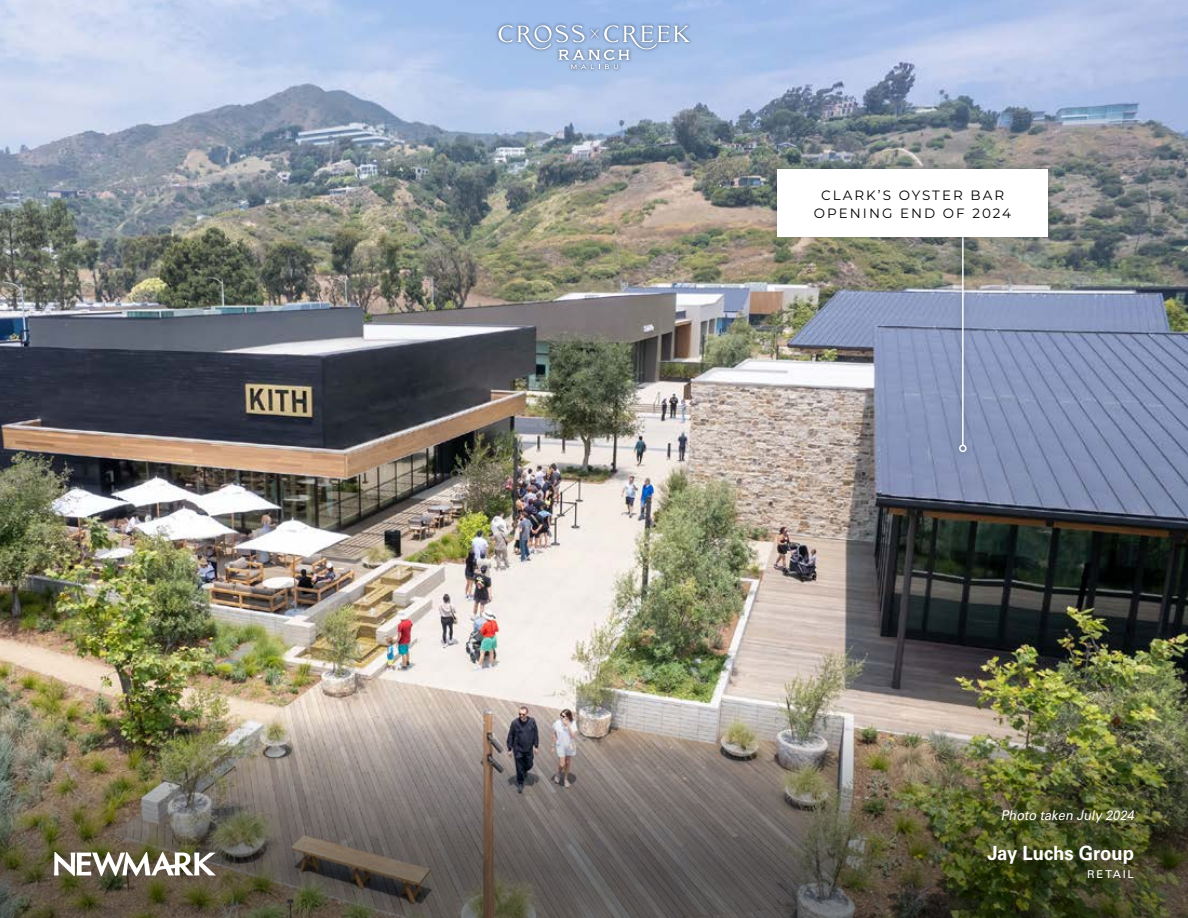
<style>
.page{position:relative;width:1188px;height:918px;background:#fff}
.page>*{position:absolute;margin:0;border:0;box-sizing:border-box;transform-origin:0 0}
.t1{font:700 19.5px "Univers LT Pro 65";color:#fff;scale:.95 1}
.t2{font:13.5px/18px "Montserrat";letter-spacing:.15em;color:#000;text-align:center}
.t3{font:italic 13.5px "Univers LT Pro 55 Roman";color:#fff;scale:.95 1}
.t4{font:10.8px "Univers LT Pro 55 Roman";letter-spacing:.15em;color:#fff;scale:1.06 1}
</style>
<div class="page">
<img style="left:0;top:0;width:1188px;height:716px">
<img style="left:0;top:716px;width:1188px;height:202px">
<svg style="left:54px;top:852px;width:162px;height:24px"></svg>
<div style="left:495px;top:21px;width:198px;height:52px;background:#333c42;opacity:.5"></div>
<svg style="left:499px;top:25px;width:190px;height:44px;background:#a7bfe0"></svg>
<div style="left:951px;top:201px;width:23px;height:259px;background:#333c42;opacity:.35"></div>
<hr style="left:962px;top:209px;width:2px;height:236px;background:#fff">
<div style="left:959px;top:445px;width:8px;height:7px;border:2px solid #fff;border-radius:50%"></div>
<div style="left:769px;top:161px;width:287px;height:83px;background:#333c42;opacity:.35"></div>
<div style="left:778px;top:169px;width:270px;height:67px;background:#fff"></div>
<p class="t2" style="left:814px;top:186px;width:199px">CLARK’S OYSTER BAR<br>OPENING END OF 2024</p>
<p class="t3" style="left:1001px;top:806px;width:145px">Photo taken July 2024</p>
<h1 class="t1" style="left:987px;top:839px;width:156px">Jay Luchs Group</h1>
<p class="t4" style="left:1087px;top:866px;width:46px">RETAIL</p>
</div>
